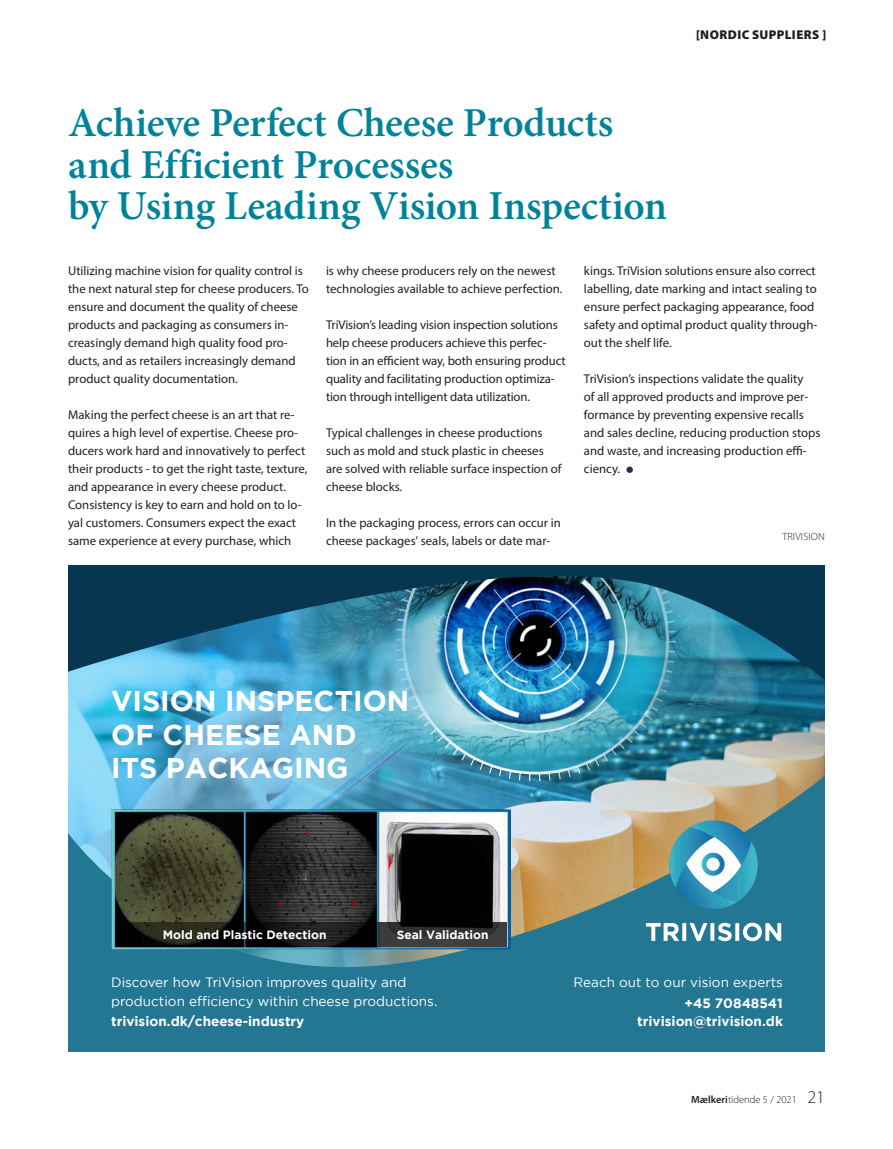
<style>
.page{position:relative;width:893px;height:1149px;background:#fff}
.page>*{position:absolute;margin:0;border:0;box-sizing:border-box;transform-origin:0 0}
.Rubrik_2{font:600 41.1px/41.1px "Minion Pro";letter-spacing:-.005em;color:#008399}
.t1{font:700 28.5px/33px "Gotham";color:#fff}
.t2{font:13.5px/19.5px "Gotham";color:#fff}
.t3{font:700 13.5px/18px "Gotham";color:#fff;text-align:right}
.Brødtekst_ind{font:12.75px/18px "Myriad Pro";color:#231f20}
.Brødtekst{font:12.75px/18px "Myriad Pro";color:#231f20}
.Mellemrubrik{font:900 12.75px "Myriad Pro";letter-spacing:.035em;color:#231f20}
.t4{font:700 12px "Gotham";color:#fff}
.Forfatter{font:300 10.5px "Myriad Pro";color:#231f20}
.Forfatter-2{font:300 10.5px "Myriad Pro";letter-spacing:.02em;color:#231f20}
.s1{font-weight:600}
.s2{font-size:18px}
</style>
<div class="page">
<img style="left:68px;top:690px;width:757px;height:74px">
<svg style="left:68px;top:764px;width:757px;height:286px;background:#4b8b9d"></svg>
<svg style="left:669px;top:820px;width:89px;height:88px"></svg>
<svg style="left:646px;top:922px;width:135px;height:18px"></svg>
<img style="left:68px;top:566px;width:757px;height:124px">
<img style="left:111px;top:807px;width:399px;height:142px">
<svg style="left:115px;top:922px;width:264px;height:24px;background:#141512"></svg>
<svg style="left:379px;top:922px;width:128px;height:24px;background:#2f2f2f"></svg>
<svg style="left:626px;top:466px;width:7px;height:7px"></svg>
<p class="Rubrik_2" style="left:68px;top:102px;width:547px">Achieve Perfect Cheese Products and Efficient Processes</p>
<p class="Rubrik_2" style="left:68px;top:185px;width:600px">by Using Leading Vision Inspection</p>
<p class="Mellemrubrik" style="left:696px;top:28px;width:132px">[NORDIC SUPPLIERS ]</p>
<p class="Brødtekst" style="left:68px;top:261px;width:242px">Utilizing machine vision for quality control is the next natural step for cheese producers. To ensure and document the quality of cheese products and packaging as consumers in&shy;creasingly demand high quality food pro&shy;ducts, and as retailers increasingly demand product quality documentation.</p>
<p class="Brødtekst_ind" style="left:68px;top:405px;width:241px">Making the perfect cheese is an art that re&shy;quires a high level of expertise. Cheese pro&shy;ducers work hard and innovatively to perfect their products - to get the right taste, texture, and appearance in every cheese product.<br>Consistency is key to earn and hold on to lo&shy;yal customers. Consumers expect the exact same experience at every purchase, which</p>
<p class="Brødtekst_ind" style="left:326px;top:261px;width:238px">is why cheese producers rely on the newest technologies available to achieve perfection.</p>
<p class="Brødtekst_ind" style="left:326px;top:315px;width:241px">TriVision’s leading vision inspection solutions help cheese producers achieve this perfec&shy;tion in an efficient way, both ensuring product quality and facilitating production optimiza&shy;tion through intelligent data utilization.</p>
<p class="Brødtekst_ind" style="left:326px;top:423px;width:237px">Typical challenges in cheese productions such as mold and stuck plastic in cheeses are solved with reliable surface inspection of cheese blocks.</p>
<p class="Brødtekst_ind" style="left:326px;top:513px;width:236px">In the packaging process, errors can occur in cheese packages' seals, labels or date mar-</p>
<p class="Brødtekst_ind" style="left:584px;top:261px;width:234px">kings. TriVision solutions ensure also correct labelling, date marking and intact sealing to ensure perfect packaging appearance, food safety and optimal product quality through&shy;out the shelf life.</p>
<p class="Brødtekst_ind" style="left:584px;top:369px;width:238px">TriVision’s inspections validate the quality<br>of all approved products and improve per&shy;formance by preventing expensive recalls and sales decline, reducing production stops and waste, and increasing production effi&shy;ciency.</p>
<p class="Forfatter-2" style="left:782px;top:530px;width:44px">TRIVISION</p>
<h2 class="t1" style="left:111px;top:684px;width:300px">VISION INSPECTION<br>OF CHEESE AND<br>ITS PACKAGING</h2>
<p class="t4" style="left:163px;top:927px;width:165px">Mold and Plastic Detection</p>
<p class="t4" style="left:397px;top:927px;width:93px">Seal Validation</p>
<p class="t2" style="left:111px;top:971px;width:328px">Discover how TriVision improves quality and production efficiency within cheese productions.</p>
<p class="t3" style="left:111px;top:1011px;width:195px">trivision.dk/cheese-industry</p>
<p class="t2" style="left:574px;top:971px;width:211px">Reach out to our vision experts</p>
<p class="t3" style="left:637px;top:993px;width:147px">+45 70848541 trivision@trivision.dk</p>
<p class="Forfatter" style="left:691px;top:1093px;width:135px"><span class="s1">Mælkeri</span>tidende 5 / 2021 <span class="s2">21</span></p>
</div>
